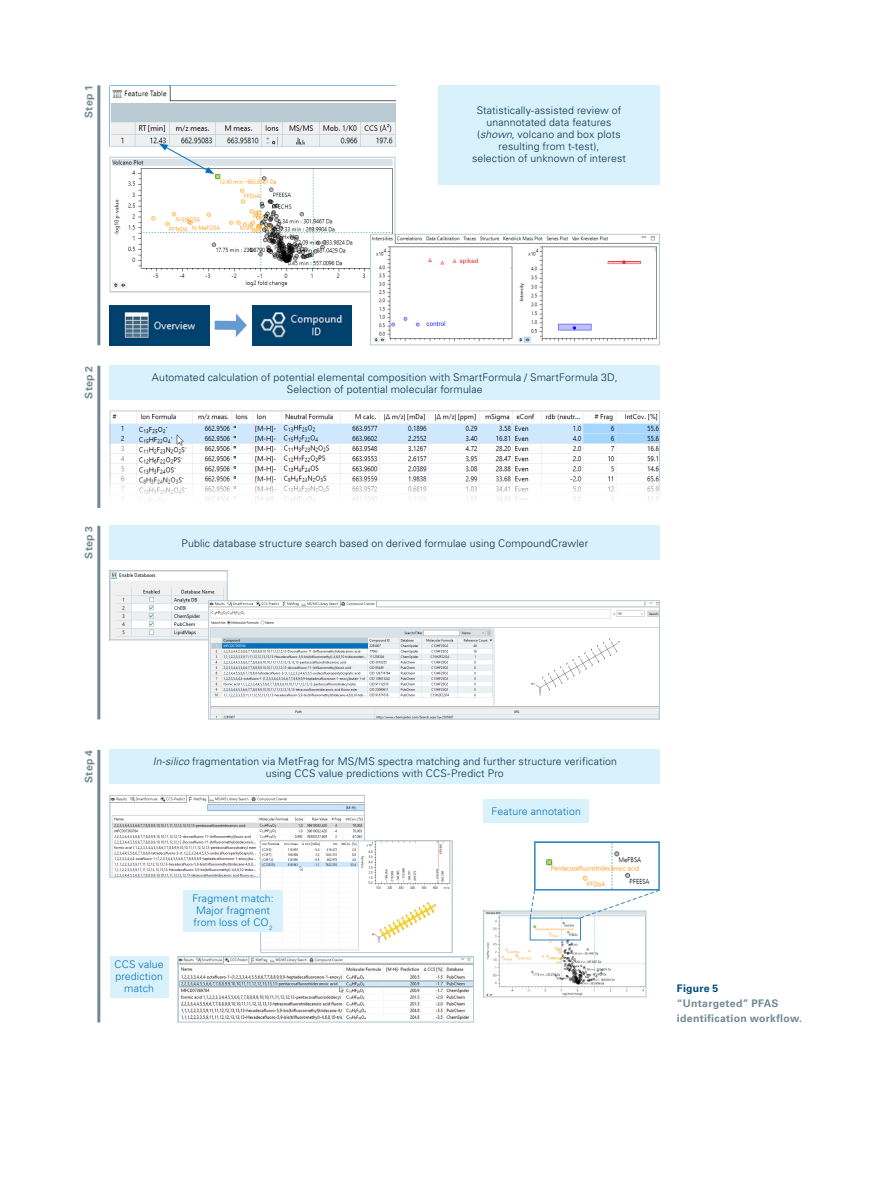
<style>
.page{position:relative;width:893px;height:1187px;background:#fff}
.page>*{position:absolute;margin:0;border:0;box-sizing:border-box;transform-origin:0 0}
.t1{font:300 10.5px/12px "Univers LT Std";letter-spacing:.015em;color:#052f4c;text-align:center}
.t2{font:300 10.5px/12px "Univers LT Std";letter-spacing:.015em;color:#0072bc;text-align:center}
.t3{font:700 10.5px/15px "Univers LT Std";letter-spacing:.03em;color:#738a95}
.t4{font:700 10.5px "Univers LT Std";letter-spacing:.025em;color:#004a7f}
.s1{font-style:italic}
</style>
<div class="page">
<img style="left:252px;top:305px;width:99px;height:40px">
<img style="left:110px;top:85px;width:285px;height:61px">
<img style="left:112px;top:159px;width:281px;height:130px">
<div style="left:110px;top:157px;width:285px;height:135px;border:1px solid #bacad2"></div>
<img style="left:372px;top:236px;width:286px;height:107px">
<div style="left:370px;top:234px;width:290px;height:111px;border:1px solid #bacad2"></div>
<img style="left:110px;top:305px;width:99px;height:40px">
<div style="left:438px;top:85px;width:222px;height:99px;background:#d9f1fb"></div>
<div style="left:110px;top:366px;width:550px;height:34px;background:#d9f1fb"></div>
<div style="left:110px;top:525px;width:550px;height:35px;background:#d9f1fb"></div>
<div style="left:110px;top:749px;width:550px;height:35px;background:#d9f1fb"></div>
<div style="left:483px;top:799px;width:106px;height:23px;background:#d9f1fb"></div>
<div style="left:110px;top:955px;width:59px;height:42px;background:#d9f1fb"></div>
<hr style="left:97px;top:85px;width:3px;height:260px;background:#738a95">
<hr style="left:97px;top:366px;width:3px;height:142px;background:#738a95">
<hr style="left:97px;top:525px;width:3px;height:194px;background:#738a95">
<hr style="left:97px;top:749px;width:3px;height:273px;background:#738a95">
<svg style="left:215px;top:313px;width:32px;height:24px"></svg>
<svg style="left:159px;top:143px;width:55px;height:31px"></svg>
<img style="left:112px;top:412px;width:546px;height:89px">
<div style="left:110px;top:410px;width:550px;height:98px;border:1px solid #bacad2"></div>
<img style="left:112px;top:572px;width:114px;height:66px">
<div style="left:110px;top:570px;width:118px;height:70px;border:1px solid #bacad2"></div>
<img style="left:210px;top:602px;width:448px;height:115px">
<div style="left:208px;top:600px;width:452px;height:119px;border:1px solid #bacad2"></div>
<img style="left:180px;top:958px;width:292px;height:62px">
<div style="left:178px;top:956px;width:296px;height:66px;border:1px solid #bacad2"></div>
<img style="left:112px;top:797px;width:251px;height:78px">
<div style="left:110px;top:795px;width:255px;height:82px;border:1px solid #bacad2"></div>
<img style="left:485px;top:912px;width:159px;height:83px">
<div style="left:483px;top:910px;width:163px;height:87px;border:1px solid #bacad2"></div>
<img style="left:546px;top:844px;width:104px;height:43px">
<div style="left:534px;top:841px;width:126px;height:49px;border:2px solid #3486c6"></div>
<div style="left:530px;top:917px;width:51px;height:23px;border:1px solid #3486c6"></div>
<img style="left:262px;top:842px;width:188px;height:108px">
<div style="left:260px;top:840px;width:192px;height:112px;border:1px solid #bacad2"></div>
<div style="left:183px;top:889px;width:100px;height:42px;background:#d9f1fb"></div>
<svg style="left:529px;top:889px;width:6px;height:29px"></svg>
<svg style="left:580px;top:889px;width:80px;height:29px"></svg>
<p class="t3" style="left:82px;top:118px;width:35px;rotate:-90deg">Step 1</p>
<p class="t1" style="left:477px;top:105px;width:146px">Statistically-assisted review of unannotated data features</p>
<p class="t1" style="left:477px;top:129px;width:145px">(<span class="s1">shown</span>, volcano and box plots resulting from t-test),</p>
<p class="t1" style="left:472px;top:153px;width:155px">selection of unknown of interest</p>
<p class="t3" style="left:82px;top:399px;width:35px;rotate:-90deg">Step 2</p>
<p class="t3" style="left:82px;top:558px;width:35px;rotate:-90deg">Step 3</p>
<p class="t1" style="left:152px;top:371px;width:467px">Automated calculation of potential elemental composition with SmartFormula / SmartFormula 3D,<br>Selection of potential molecular formulae</p>
<p class="t1" style="left:181px;top:537px;width:408px">Public database structure search based on derived formulae using CompoundCrawler</p>
<p class="t3" style="left:82px;top:782px;width:35px;rotate:-90deg">Step 4</p>
<p class="t1" style="left:153px;top:755px;width:466px"><span class="s1">In-silico</span> fragmentation via MetFrag for MS/MS spectra matching and further structure verification using CCS value predictions with CCS-Predict Pro</p>
<p class="t2" style="left:491px;top:805px;width:91px">Feature annotation</p>
<p class="t2" style="left:115px;top:958px;width:51px">CCS value prediction match</p>
<p class="t2" style="left:192px;top:892px;width:83px">Fragment match:</p>
<p class="t2" style="left:194px;top:904px;width:80px;text-align:left">Major fragment from loss of CO<sub>2</sub></p>
<p class="t4" style="left:677px;top:982px;width:43px">Figure 5</p>
<p class="t3" style="left:677px;top:996px;width:127px">“Untargeted” PFAS identification workflow.</p>
</div>
